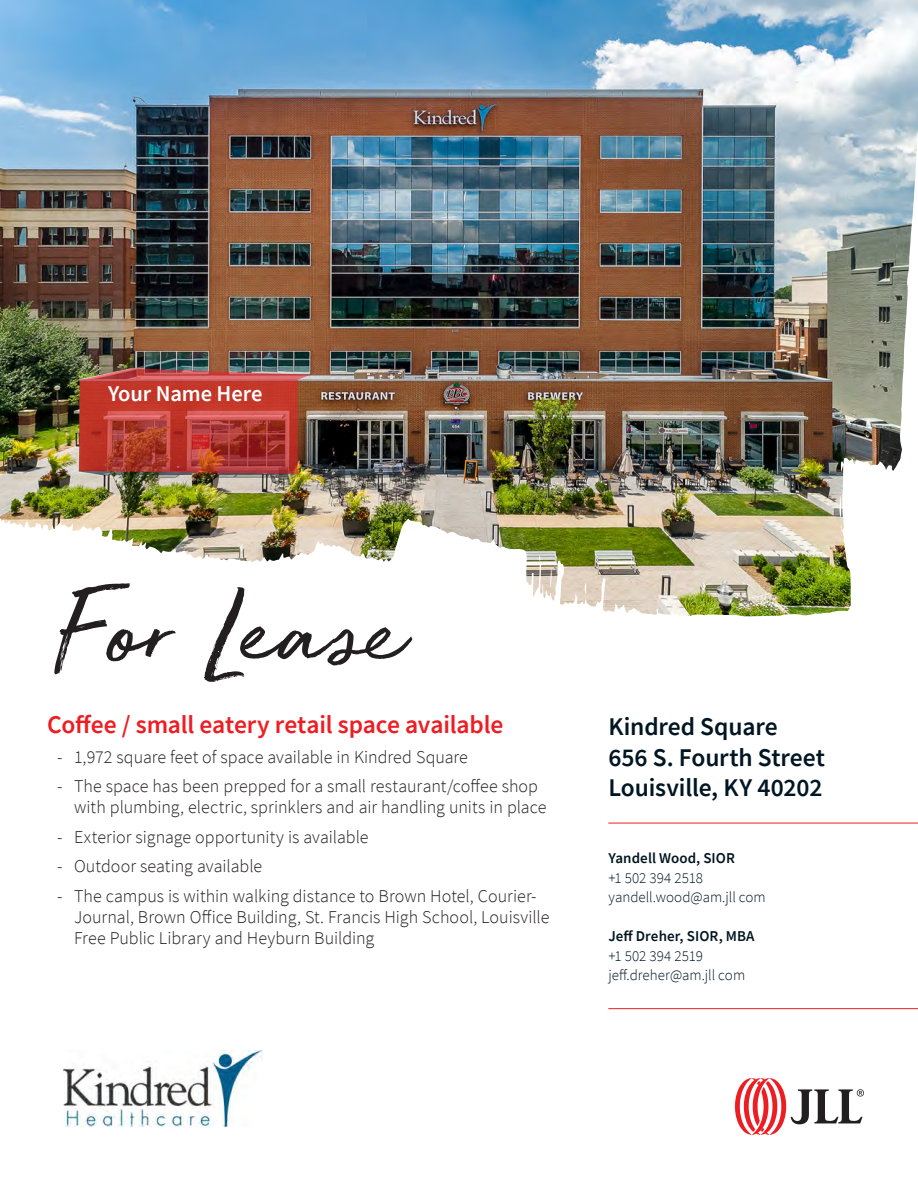
<style>
.page{position:relative;width:918px;height:1188px;background:#fff}
.page>*{position:absolute;margin:0;border:0;box-sizing:border-box;transform-origin:0 0}
.Property_Header{font:600 25.5px/30.6px "Source Sans Pro";letter-spacing:-.005em;color:#011622}
.Sub_Head_-_Red{font:600 25.5px "Source Sans Pro";letter-spacing:-.01em;color:#ee1d23}
.Disclaimer{font:600 22.5px "Source Sans Pro";letter-spacing:-.005em;color:#fff}
.t1{font:300 18px/21px "Source Sans Pro";color:#231f20}
.Property_-_Body_Text{font:300 15px "Source Sans Pro";color:#011622}
.Property_-_Body_Text-2{font:600 15px "Source Sans Pro";letter-spacing:.005em;color:#011622}
</style>
<div class="page">
<img style="left:0;top:0;width:918px;height:89px">
<img style="left:0;top:89px;width:918px;height:962px">
<svg style="left:584px;top:583px;width:3px;height:11px"></svg>
<svg style="left:539px;top:555px;width:2px;height:6px"></svg>
<svg style="left:550px;top:567px;width:2px;height:22px"></svg>
<svg style="left:735px;top:1078px;width:129px;height:57px"></svg>
<svg style="left:54px;top:583px;width:358px;height:99px"></svg>
<hr style="left:608px;top:823px;width:310px;height:1px;background:#ee1d23">
<hr style="left:608px;top:1008px;width:310px;height:1px;background:#ee1d23">
<img style="left:63px;top:1051px;width:200px;height:76px">
<p class="Disclaimer" style="left:108px;top:379px;width:156px">Your Name Here</p>
<p class="Sub_Head_-_Red" style="left:47px;top:708px;width:458px">Coffee / small eatery retail space available</p>
<p class="t1" style="left:57px;top:746px;width:412px">- 1,972 square feet of space available in Kindred Square</p>
<p class="t1" style="left:74px;top:776px;width:474px;text-indent:-17px">- The space has been prepped for a small restaurant/coffee shop with plumbing, electric, sprinklers and air handling units in place</p>
<p class="t1" style="left:57px;top:826px;width:313px">- Exterior signage opportunity is available</p>
<p class="t1" style="left:57px;top:856px;width:207px">- Outdoor seating available</p>
<p class="t1" style="left:74px;top:885px;width:477px;text-indent:-17px">- The campus is within walking distance to Brown Hotel, Courier-<br>Journal, Brown Office Building, St. Francis High School, Louisville<br>Free Public Library and Heyburn Building</p>
<p class="Property_Header" style="left:608px;top:711px;width:171px">Kindred Square</p>
<p class="Property_Header" style="left:608px;top:742px;width:218px">656 S. Fourth Street<br>Louisville, KY 40202</p>
<p class="Property_-_Body_Text-2" style="left:608px;top:849px;width:128px">Yandell Wood, SIOR</p>
<p class="Property_-_Body_Text" style="left:608px;top:869px;width:96px">+1 502 394 2518</p>
<p class="Property_-_Body_Text" style="left:608px;top:888px;width:159px">yandell.wood@am.jll com</p>
<p class="Property_-_Body_Text-2" style="left:608px;top:927px;width:148px">Jeff Dreher, SIOR, MBA</p>
<p class="Property_-_Body_Text" style="left:608px;top:947px;width:96px">+1 502 394 2519</p>
<p class="Property_-_Body_Text" style="left:608px;top:966px;width:138px">jeff.dreher@am.jll com</p>
</div>
